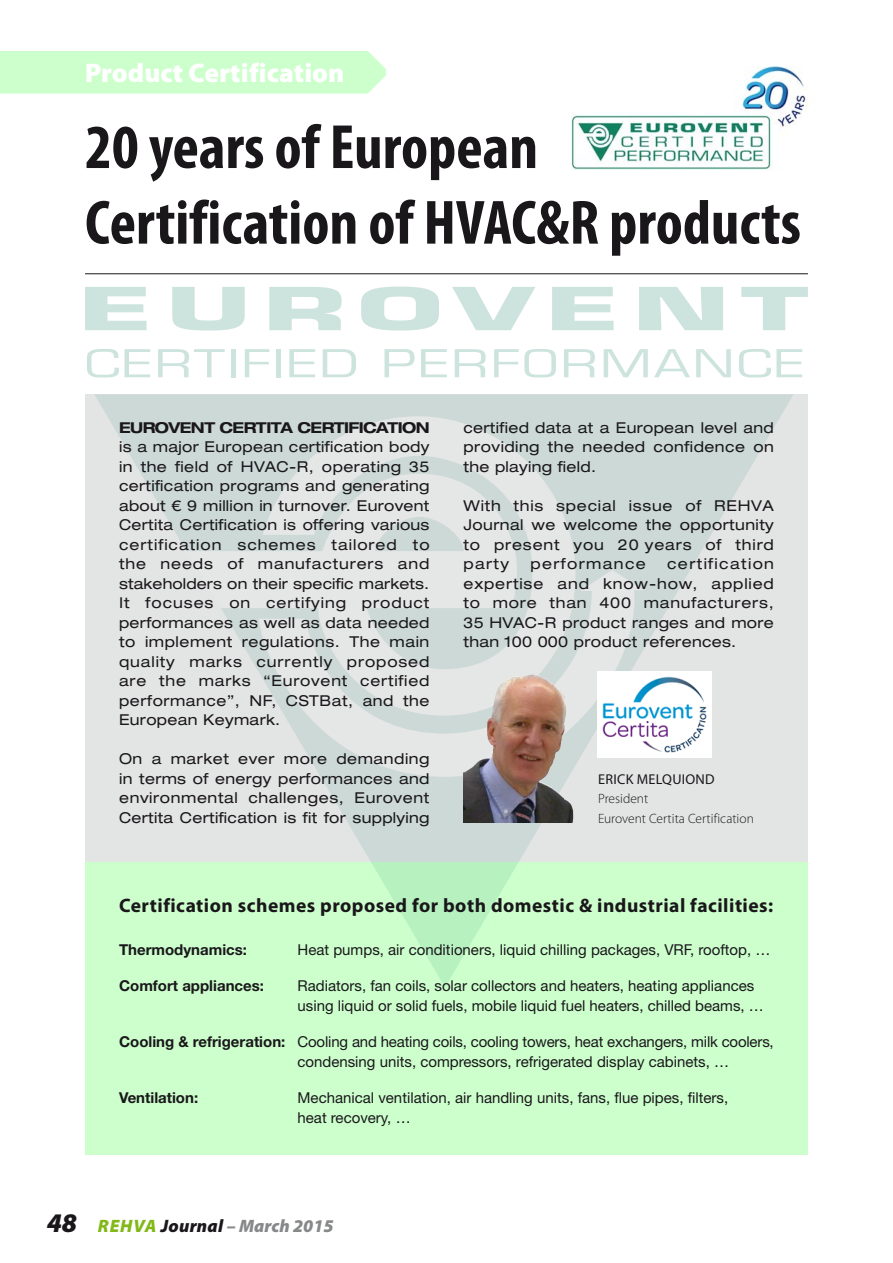
<style>
.page{position:relative;width:893px;height:1263px;background:#fff}
.page>*{position:absolute;margin:0;border:0;box-sizing:border-box;transform-origin:0 0}
.t1{font:700 condensed 63px/75.6px "Myriad Pro";color:#1a171b}
.t2{font:900 27px "Myriad Pro";color:#fff}
.t3{font:700 19.5px "Myriad Pro";letter-spacing:.025em;color:#1a171b}
.t4{font:italic 900 18px "Myriad Pro";letter-spacing:.015em;color:#878889}
.t5{font:expanded 15px/19.5px "Helvetica Neue LT Std";letter-spacing:.03em;color:#1a171b;text-align:justify}
.t6{font:15px/19.5px "Helvetica Neue LT Std";color:#1a171b}
.t7{font:700 15px "Helvetica Neue LT Std";color:#1a171b}
.t8{font:700 expanded 15px "Helvetica Neue LT Std";letter-spacing:-.035em;color:#1a171b}
.t9{font:expanded 15px "Helvetica Neue LT Std";letter-spacing:.09em;color:#1a171b}
.t10{font:14.25px "Myriad Pro";letter-spacing:.02em;color:#1a171b}
.t11{font:300 13.5px/19.5px "Myriad Pro";color:#1a171b}
.s1{font-weight:700}
.s2{font-size:27px;color:#1a171b}
.s3{color:#83b819}
.s4{color:#1a171b}
</style>
<div class="page">
<div style="left:0;top:51px;width:386px;height:43px;background:#cfc"></div>
<div style="left:85px;top:862px;width:723px;height:292px;background:#cfc"></div>
<svg style="left:94px;top:394px;width:700px;height:593px"></svg>
<svg style="left:85px;top:287px;width:62px;height:43px"></svg>
<svg style="left:172px;top:287px;width:73px;height:44px"></svg>
<svg style="left:269px;top:287px;width:73px;height:43px"></svg>
<svg style="left:361px;top:286px;width:78px;height:45px"></svg>
<svg style="left:452px;top:287px;width:83px;height:43px"></svg>
<svg style="left:552px;top:287px;width:62px;height:43px"></svg>
<svg style="left:639px;top:287px;width:84px;height:43px"></svg>
<svg style="left:741px;top:287px;width:67px;height:43px"></svg>
<svg style="left:87px;top:349px;width:63px;height:28px"></svg>
<svg style="left:158px;top:349px;width:67px;height:28px"></svg>
<hr style="left:231px;top:349px;width:4px;height:28px;background:#cde3de">
<svg style="left:245px;top:349px;width:24px;height:28px"></svg>
<hr style="left:277px;top:349px;width:4px;height:28px;background:#cde3de">
<svg style="left:289px;top:349px;width:26px;height:28px"></svg>
<svg style="left:323px;top:349px;width:33px;height:28px"></svg>
<svg style="left:384px;top:349px;width:30px;height:28px"></svg>
<svg style="left:421px;top:349px;width:26px;height:28px"></svg>
<svg style="left:455px;top:349px;width:31px;height:28px"></svg>
<svg style="left:494px;top:349px;width:62px;height:28px"></svg>
<svg style="left:564px;top:349px;width:31px;height:28px"></svg>
<svg style="left:604px;top:349px;width:44px;height:28px"></svg>
<svg style="left:654px;top:349px;width:36px;height:28px"></svg>
<svg style="left:696px;top:349px;width:35px;height:28px"></svg>
<svg style="left:739px;top:349px;width:63px;height:28px"></svg>
<hr style="left:85px;top:273px;width:723px;height:1px;background:#1a171b">
<img style="left:597px;top:672px;width:114px;height:86px">
<img style="left:571px;top:66px;width:235px;height:104px">
<img style="left:463px;top:674px;width:110px;height:149px">
<h2 class="t2" style="left:85px;top:54px;width:261px">Product Certification</h2>
<h1 class="t1" style="left:85px;top:108px;width:717px">20 years of European<br>Certification of HVAC&amp;R products</h1>
<p class="t8" style="left:119px;top:418px;width:312px">EUROVENT CERTITA CERTIFICATION</p>
<p class="t5" style="left:119px;top:437px;width:312px">is a major European certification body in the field of HVAC-R, operating 35 certification programs and generating about € 9 million in turnover. Eurovent Certita Certification is offering various certification schemes tailored to the needs of manufacturers and stakeholders on their specific markets.<br>It focuses on certifying product performances as well as data needed to implement regulations. The main quality marks currently proposed are the marks “Eurovent certified performance”, NF, CSTBat, and the European Keymark.</p>
<p class="t5" style="left:119px;top:749px;width:312px">On a market ever more demanding in terms of energy performances and environmental challenges, Eurovent Certita Certification is fit for supplying</p>
<p class="t5" style="left:463px;top:417px;width:312px">certified data at a European level and providing the needed confidence on the playing field.</p>
<p class="t5" style="left:463px;top:495px;width:312px">With this special issue of REHVA Journal we welcome the opportunity to present you 20 years of third party</p>
<p class="t5" style="left:463px;top:554px;width:312px;text-indent:204px">certification expertise and know-how, applied to more than 400 manufacturers, 35 HVAC-R product ranges and more than 100 000 product references.</p>
<p class="t9" style="left:530px;top:555px;width:117px">performance</p>
<p class="t10" style="left:598px;top:770px;width:118px">ERICK MELQUIOND</p>
<p class="t11" style="left:598px;top:789px;width:157px">President<br>Eurovent Certita Certification</p>
<h3 class="t3" style="left:119px;top:893px;width:656px">Certification schemes proposed for both domestic &amp; industrial facilities:</h3>
<p class="t7" style="left:119px;top:940px;width:130px">Thermodynamics:</p>
<p class="t6" style="left:298px;top:939px;width:474px">Heat pumps, air conditioners, liquid chilling packages, VRF, rooftop, …</p>
<p class="t7" style="left:119px;top:976px;width:146px">Comfort appliances:</p>
<p class="t6" style="left:298px;top:976px;width:468px">Radiators, fan coils, solar collectors and heaters, heating appliances using liquid or solid fuels, mobile liquid fuel heaters, chilled beams, …</p>
<p class="t6" style="left:297px;top:1032px;width:478px;text-indent:-178px"><span class="s1">Cooling &amp; refrigeration:</span> Cooling and heating coils, cooling towers, heat exchangers, milk coolers, condensing units, compressors, refrigerated display cabinets, …</p>
<p class="t7" style="left:119px;top:1088px;width:81px">Ventilation:</p>
<p class="t6" style="left:298px;top:1088px;width:432px">Mechanical ventilation, air handling units, fans, flue pipes, filters, heat recovery, …</p>
<p class="t4" style="left:47px;top:1214px;width:288px"><span class="s2">48</span> <span class="s3">REHVA</span> <span class="s4">Journal</span> – March 2015</p>
</div>
